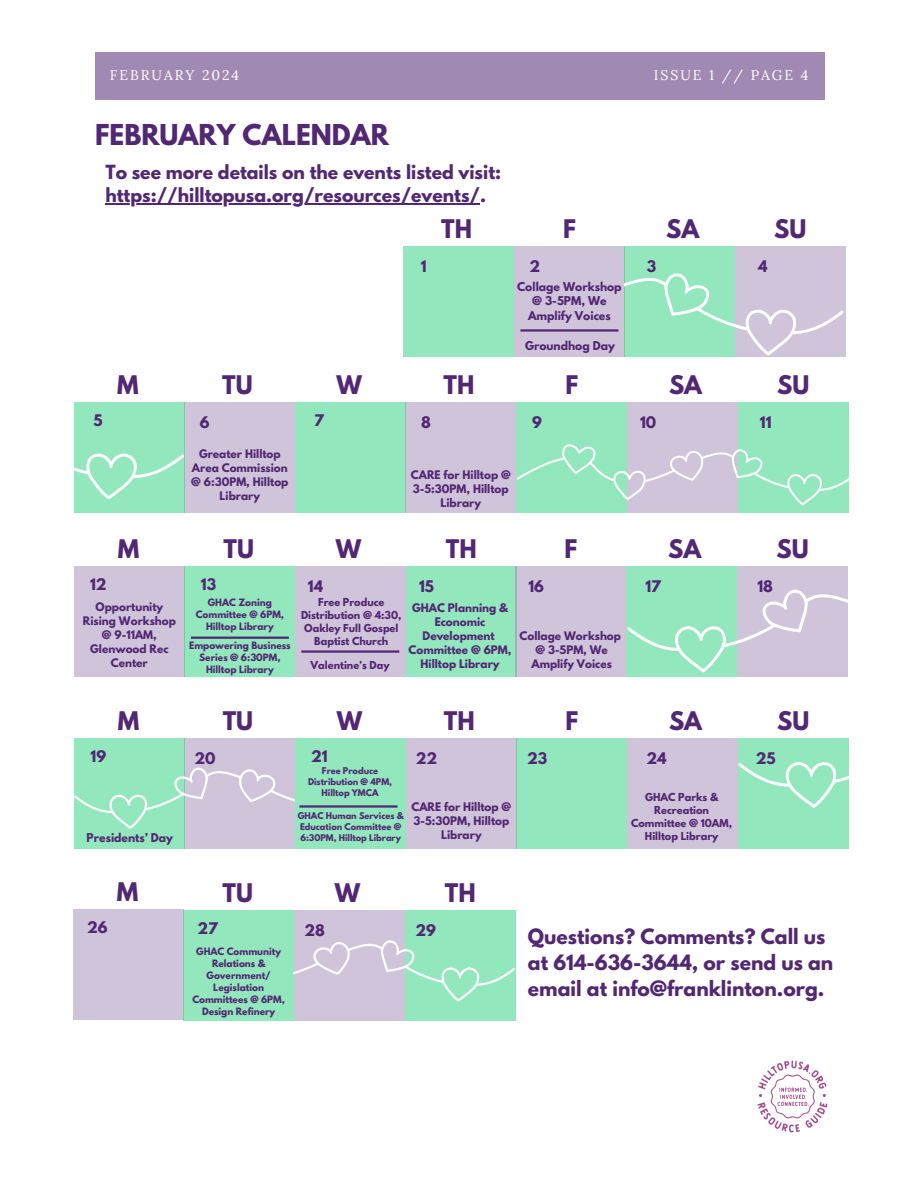
<style>
.page{position:relative;width:918px;height:1188px;background:#fff}
.page>*{position:absolute;margin:0;border:0;box-sizing:border-box;transform-origin:0 0}
.t1{font:700 25.5px "League Spartan";color:#522773}
.t2{font:700 22.65px "League Spartan";color:#522773}
.t3{font:700 18.75px/25.8px "League Spartan";color:#522773}
.t4{font:700 17.25px "League Spartan";color:#522773}
.t5{font:700 14.25px "League Spartan";color:#522773}
.t6{font:13.95px "Lora";letter-spacing:.14em;color:#fff}
.t7{font:700 10.8px/14.4px "League Spartan";color:#522773;text-align:center}
.t8{font:700 10.5px/14px "League Spartan";color:#522773;text-align:center}
.t9{font:700 9.75px/13px "League Spartan";color:#522773;text-align:center}
.t10{font:700 9px/12px "League Spartan";color:#522773;text-align:center}
.t11{font:700 8.25px/10.9px "League Spartan";color:#522773;text-align:center}
</style>
<div class="page">
<div style="left:95px;top:53px;width:730px;height:47px;background:#a08ab3"></div>
<div style="left:184px;top:402px;width:111px;height:111px;background:#cfc4d9"></div>
<div style="left:403px;top:246px;width:111px;height:111px;background:#92e7bd"></div>
<div style="left:514px;top:246px;width:111px;height:111px;background:#cfc4d9"></div>
<div style="left:625px;top:246px;width:110px;height:111px;background:#92e7bd"></div>
<div style="left:735px;top:246px;width:111px;height:111px;background:#cfc4d9"></div>
<div style="left:295px;top:402px;width:111px;height:111px;background:#92e7bd"></div>
<div style="left:74px;top:402px;width:110px;height:111px;background:#92e7bd"></div>
<div style="left:406px;top:402px;width:110px;height:111px;background:#cfc4d9"></div>
<div style="left:517px;top:402px;width:110px;height:111px;background:#92e7bd"></div>
<div style="left:627px;top:402px;width:111px;height:111px;background:#cfc4d9"></div>
<div style="left:738px;top:402px;width:110px;height:111px;background:#92e7bd"></div>
<div style="left:74px;top:566px;width:111px;height:111px;background:#cfc4d9"></div>
<div style="left:184px;top:566px;width:111px;height:111px;background:#92e7bd"></div>
<div style="left:295px;top:566px;width:111px;height:111px;background:#cfc4d9"></div>
<div style="left:406px;top:566px;width:111px;height:111px;background:#92e7bd"></div>
<div style="left:516px;top:566px;width:110px;height:111px;background:#cfc4d9"></div>
<div style="left:626px;top:566px;width:111px;height:111px;background:#92e7bd"></div>
<div style="left:737px;top:566px;width:111px;height:111px;background:#cfc4d9"></div>
<div style="left:185px;top:738px;width:110px;height:111px;background:#cfc4d9"></div>
<div style="left:74px;top:738px;width:111px;height:111px;background:#92e7bd"></div>
<div style="left:295px;top:738px;width:111px;height:111px;background:#92e7bd"></div>
<div style="left:406px;top:738px;width:111px;height:111px;background:#cfc4d9"></div>
<div style="left:517px;top:738px;width:110px;height:111px;background:#92e7bd"></div>
<div style="left:627px;top:738px;width:111px;height:111px;background:#cfc4d9"></div>
<div style="left:738px;top:738px;width:111px;height:111px;background:#92e7bd"></div>
<div style="left:73px;top:910px;width:111px;height:110px;background:#cfc4d9"></div>
<div style="left:184px;top:910px;width:110px;height:111px;background:#92e7bd"></div>
<div style="left:294px;top:910px;width:111px;height:111px;background:#cfc4d9"></div>
<div style="left:405px;top:910px;width:111px;height:111px;background:#92e7bd"></div>
<svg style="left:516px;top:444px;width:333px;height:61px"></svg>
<hr style="left:105px;top:204px;width:375px;height:1px;background:#522773">
<hr style="left:520px;top:329px;width:98px;height:3px;background:#522773">
<svg style="left:625px;top:273px;width:219px;height:82px"></svg>
<svg style="left:627px;top:589px;width:221px;height:83px"></svg>
<img style="left:757px;top:1060px;width:71px;height:73px">
<hr style="left:191px;top:637px;width:98px;height:2px;background:#522773">
<hr style="left:301px;top:650px;width:98px;height:3px;background:#522773">
<hr style="left:299px;top:805px;width:98px;height:3px;background:#522773">
<svg style="left:294px;top:940px;width:221px;height:62px"></svg>
<svg style="left:74px;top:453px;width:110px;height:46px"></svg>
<svg style="left:738px;top:762px;width:111px;height:46px"></svg>
<svg style="left:74px;top:761px;width:221px;height:68px"></svg>
<h2 class="t6" style="left:110px;top:66px;width:131px">FEBRUARY 2024</h2>
<h2 class="t6" style="left:654px;top:66px;width:156px">ISSUE 1 // PAGE 4</h2>
<p class="t1" style="left:95px;top:122px;width:295px">FEBRUARY CALENDAR</p>
<p class="t4" style="left:105px;top:163px;width:397px">To see more details on the events listed visit:</p>
<p class="t4" style="left:105px;top:187px;width:382px">https://hilltopusa.org/resources/events/.</p>
<p class="t2" style="left:441px;top:217px;width:32px">TH</p>
<h5 class="t2" style="left:563px;top:217px;width:14px">F</h5>
<h5 class="t5" style="left:529px;top:259px;width:12px">2</h5>
<h1 class="t5" style="left:421px;top:259px;width:7px">1</h1>
<p class="t7" style="left:517px;top:281px;width:106px">Collage Workshop @ 3-5PM, We<br>Amplify Voices</p>
<h2 class="t5" style="left:93px;top:413px;width:11px">5</h2>
<p class="t5" style="left:90px;top:577px;width:18px">12</p>
<p class="t2" style="left:117px;top:374px;width:23px">M</p>
<p class="t2" style="left:222px;top:374px;width:32px">TU</p>
<h4 class="t5" style="left:200px;top:416px;width:11px">6</h4>
<p class="t8" style="left:191px;top:448px;width:99px">Greater Hilltop<br>Area Commission @ 6:30PM, Hilltop<br>Library</p>
<p class="t5" style="left:314px;top:413px;width:11px">7</p>
<h5 class="t2" style="left:337px;top:374px;width:27px">W</h5>
<h2 class="t5" style="left:421px;top:416px;width:11px">8</h2>
<h2 class="t7" style="left:525px;top:340px;width:91px">Groundhog Day</h2>
<h2 class="t2" style="left:444px;top:374px;width:32px">TH</h2>
<h2 class="t2" style="left:565px;top:374px;width:14px">F</h2>
<p class="t5" style="left:532px;top:416px;width:11px">9</p>
<p class="t8" style="left:411px;top:469px;width:101px">CARE for Hilltop @<br>3-5:30PM, Hilltop<br>Library</p>
<p class="t2" style="left:118px;top:537px;width:23px">M</p>
<p class="t2" style="left:224px;top:538px;width:32px">TU</p>
<h2 class="t5" style="left:201px;top:578px;width:17px">13</h2>
<p class="t5" style="left:308px;top:580px;width:17px">14</p>
<h5 class="t2" style="left:336px;top:538px;width:27px">W</h5>
<p class="t2" style="left:446px;top:538px;width:32px">TH</p>
<p class="t5" style="left:419px;top:580px;width:16px">15</p>
<p class="t5" style="left:528px;top:580px;width:17px">16</p>
<p class="t2" style="left:565px;top:538px;width:14px">F</p>
<h5 class="t8" style="left:83px;top:602px;width:94px">Opportunity<br>Rising Workshop @ 9-11AM,<br>Glenwood Rec<br>Center</h5>
<p class="t10" style="left:196px;top:597px;width:90px">GHAC Zoning<br>Committee @ 6PM,<br>Hilltop Library</p>
<h2 class="t10" style="left:189px;top:640px;width:103px">Empowering Business<br>Series @ 6:30PM,<br>Hilltop Library</h2>
<p class="t9" style="left:301px;top:597px;width:102px">Free Produce<br>Distribution @ 4:30,<br>Oakley Full Gospel<br>Baptist Church</p>
<p class="t8" style="left:409px;top:603px;width:104px">GHAC Planning &amp;<br>Economic<br>Development<br>Committee @ 6PM,<br>Hilltop Library</p>
<h3 class="t9" style="left:311px;top:659px;width:80px">Valentine’s Day</h3>
<h5 class="t8" style="left:519px;top:631px;width:103px">Collage Workshop @ 3-5PM, We<br>Amplify Voices</h5>
<h2 class="t5" style="left:647px;top:259px;width:11px">3</h2>
<p class="t2" style="left:666px;top:217px;width:35px">SA</p>
<p class="t5" style="left:640px;top:415px;width:18px">10</p>
<p class="t2" style="left:669px;top:373px;width:35px">SA</p>
<p class="t2" style="left:774px;top:217px;width:34px">SU</p>
<p class="t5" style="left:758px;top:259px;width:11px">4</p>
<p class="t2" style="left:777px;top:373px;width:34px">SU</p>
<h5 class="t5" style="left:760px;top:415px;width:13px">11</h5>
<h2 class="t2" style="left:668px;top:538px;width:35px">SA</h2>
<p class="t2" style="left:777px;top:538px;width:34px">SU</p>
<h2 class="t5" style="left:757px;top:580px;width:17px">18</h2>
<p class="t5" style="left:645px;top:580px;width:17px">17</p>
<h5 class="t5" style="left:91px;top:749px;width:17px">19</h5>
<p class="t2" style="left:118px;top:709px;width:23px">M</p>
<h2 class="t2" style="left:223px;top:709px;width:32px">TU</h2>
<h4 class="t5" style="left:195px;top:751px;width:23px">20</h4>
<p class="t2" style="left:444px;top:709px;width:32px">TH</p>
<p class="t2" style="left:565px;top:710px;width:14px">F</p>
<p class="t2" style="left:669px;top:709px;width:35px">SA</p>
<h5 class="t5" style="left:647px;top:751px;width:22px">24</h5>
<p class="t2" style="left:337px;top:709px;width:27px">W</p>
<h5 class="t5" style="left:311px;top:749px;width:18px">21</h5>
<p class="t5" style="left:416px;top:751px;width:23px">22</p>
<p class="t5" style="left:527px;top:752px;width:22px">23</p>
<h5 class="t2" style="left:777px;top:709px;width:34px">SU</h5>
<p class="t5" style="left:756px;top:751px;width:21px">25</p>
<p class="t7" style="left:87px;top:832px;width:88px">Presidents’ Day</p>
<p class="t2" style="left:117px;top:881px;width:23px">M</p>
<p class="t5" style="left:87px;top:920px;width:22px">26</p>
<p class="t11" style="left:308px;top:767px;width:85px">Free Produce<br>Distribution @ 4PM,<br>Hilltop YMCA</p>
<p class="t8" style="left:412px;top:801px;width:101px">CARE for Hilltop @<br>3-5:30PM, Hilltop<br>Library</p>
<h2 class="t11" style="left:298px;top:811px;width:107px;text-align:left">GHAC Human Services &amp;<br>Education Committee @<br>6:30PM, Hilltop Library</h2>
<h5 class="t2" style="left:223px;top:881px;width:32px">TU</h5>
<p class="t5" style="left:197px;top:921px;width:22px">27</p>
<p class="t5" style="left:304px;top:923px;width:22px">28</p>
<h2 class="t10" style="left:192px;top:946px;width:94px">GHAC Community<br>Relations &amp;<br>Government/<br>Legislation<br>Committees @ 6PM,<br>Design Refinery</h2>
<p class="t2" style="left:335px;top:881px;width:27px">W</p>
<p class="t2" style="left:445px;top:881px;width:32px">TH</p>
<h2 class="t5" style="left:415px;top:923px;width:22px">29</h2>
<p class="t9" style="left:631px;top:792px;width:103px">GHAC Parks &amp;<br>Recreation<br>Committee @ 10AM,<br>Hilltop Library</p>
<p class="t3" style="left:528px;top:926px;width:307px">Questions? Comments? Call us at 614-636-3644, or send us an email at info@franklinton.org.</p>
</div>
